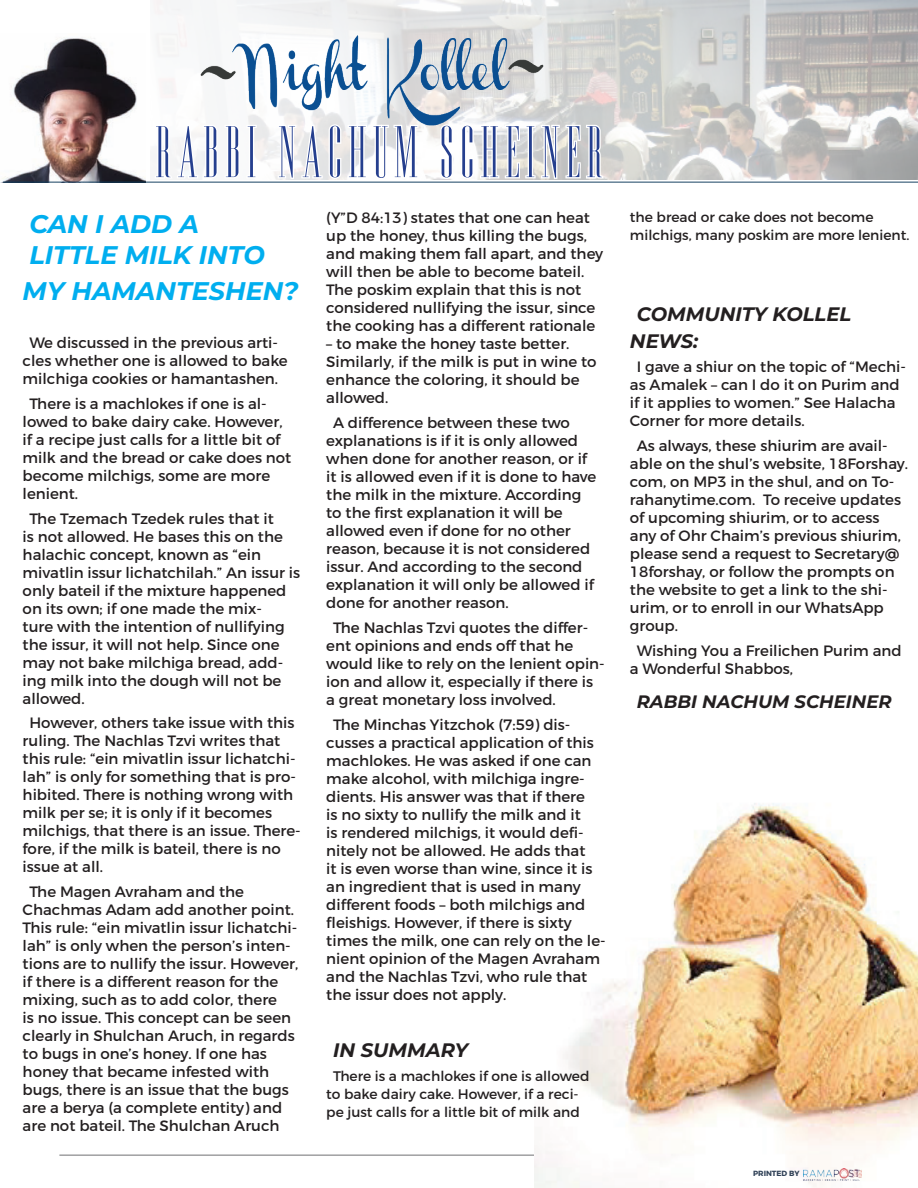
<style>
.page{position:relative;width:918px;height:1188px;background:#fff}
.page>*{position:absolute;margin:0;border:0;box-sizing:border-box;transform-origin:0 0}
.t1{font:65.7px "Edition";letter-spacing:.09em;color:#253f8e}
.t2{font:italic 700 25.5px/30.8px "Montserrat";color:#00aeef}
.t3{font:italic 700 19.5px/27px "Montserrat";color:#231f20}
.t4{font:italic 700 18px "Montserrat";color:#231f20}
.t5{font:15px/18px "Montserrat";color:#231f20}
.t6{font:13.8px/18px "Montserrat";color:#231f20}
.t7{font:700 7.5px "Montserrat";color:#304157}
</style>
<div class="page">
<hr style="left:59px;top:1155px;width:850px;height:1px;background:#6f7073">
<img style="left:534px;top:803px;width:384px;height:385px">
<img style="left:803px;top:1168px;width:58px;height:12px">
<img style="left:0;top:38px;width:146px;height:145px">
<hr style="left:3px;top:182px;width:915px;height:1px;background:#0d3a5b">
<img style="left:154px;top:0;width:764px;height:180px">
<svg style="left:154px;top:123px;width:104px;height:57px"></svg>
<svg style="left:276px;top:137px;width:144px;height:46px"></svg>
<svg style="left:438px;top:98px;width:168px;height:85px"></svg>
<img style="left:196px;top:36px;width:362px;height:101px">
<h1 class="t1" style="left:155px;top:116px;width:450px">RABBI NACHUM SCHEINER</h1>
<h2 class="t2" style="left:29px;top:208px;width:237px">CAN I ADD A<br>LITTLE MILK INTO</h2>
<h2 class="t2" style="left:23px;top:274px;width:277px">MY HAMANTESHEN?</h2>
<p class="t5" style="left:23px;top:334px;width:267px;text-indent:7px">We discussed in the previous arti&shy;cles whether one is allowed to bake milchiga cookies or hamantashen.</p>
<p class="t5" style="left:23px;top:394px;width:270px;text-indent:7px">There is a machlokes if one is al&shy;lowed to bake dairy cake. However, if a recipe just calls for a little bit of milk and the bread or cake does not become milchigs, some are more lenient.</p>
<p class="t5" style="left:23px;top:509px;width:279px;text-indent:7px">The Tzemach Tzedek rules that it<br>is not allowed. He bases this on the halachic concept, known as “ein mivatlin issur lichatchilah.” An issur is only bateil if the mixture happened on its own; if one made the mix-<br>ture with the intention of nullifying the issur, it will not help. Since one may not bake milchiga bread, add&shy;ing milk into the dough will not be allowed.</p>
<p class="t5" style="left:23px;top:714px;width:280px;text-indent:7px">However, others take issue with this ruling. The Nachlas Tzvi writes that this rule: “ein mivatlin issur lichatchi&shy;lah” is only for something that is pro&shy;hibited. There is nothing wrong with milk per se; it is only if it becomes milchigs, that there is an issue. There&shy;fore, if the milk is bateil, there is no issue at all.</p>
<p class="t5" style="left:23px;top:883px;width:277px;text-indent:7px">The Magen Avraham and the Chachmas Adam add another point.<br>This rule: “ein mivatlin issur lichatchi&shy;lah” is only when the person’s inten&shy;tions are to nullify the issur. However, if there is a different reason for the mixing, such as to add color, there<br>is no issue. This concept can be seen clearly in Shulchan Aruch, in regards to bugs in one’s honey. If one has honey that became infested with bugs, there is an issue that the bugs are a berya (a complete entity) and are not bateil. The Shulchan Aruch</p>
<p class="t5" style="left:326px;top:209px;width:278px">(Y”D 84:13) states that one can heat up the honey, thus killing the bugs, and making them fall apart, and they will then be able to become bateil.<br>The poskim explain that this is not considered nullifying the issur, since the cooking has a different rationale</p>
<p class="t5" style="left:326px;top:335px;width:272px">– to make the honey taste better.<br>Similarly, if the milk is put in wine to enhance the coloring, it should be allowed.</p>
<p class="t5" style="left:326px;top:414px;width:272px;text-indent:7px">A difference between these two explanations is if it is only allowed when done for another reason, or if it is allowed even if it is done to have the milk in the mixture. According to the first explanation it will be allowed even if done for no other reason, because it is not considered issur. And according to the second explanation it will only be allowed if done for another reason.</p>
<p class="t5" style="left:326px;top:618px;width:280px;text-indent:7px">The Nachlas Tzvi quotes the differ&shy;ent opinions and ends off that he would like to rely on the lenient opin&shy;ion and allow it, especially if there is a great monetary loss involved.</p>
<p class="t5" style="left:326px;top:715px;width:281px;text-indent:7px">The Minchas Yitzchok (7:59) dis&shy;cusses a practical application of this machlokes. He was asked if one can make alcohol, with milchiga ingre&shy;dients. His answer was that if there<br>is no sixty to nullify the milk and it<br>is rendered milchigs, it would defi&shy;nitely not be allowed. He adds that<br>it is even worse than wine, since it is an ingredient that is used in many different foods – both milchigs and fleishigs. However, if there is sixty times the milk, one can rely on the le&shy;nient opinion of the Magen Avraham and the Nachlas Tzvi, who rule that the issur does not apply.</p>
<h3 class="t3" style="left:333px;top:1035px;width:136px">IN SUMMARY</h3>
<p class="t6" style="left:326px;top:1067px;width:265px;text-indent:7px">There is a machlokes if one is allowed to bake dairy cake. However, if a reci&shy;pe just calls for a little bit of milk and</p>
<p class="t6" style="left:630px;top:208px;width:281px">the bread or cake does not become milchigs, many poskim are more lenient.</p>
<h3 class="t3" style="left:630px;top:299px;width:223px;text-indent:7px">COMMUNITY KOLLEL<br>NEWS:</h3>
<p class="t5" style="left:630px;top:358px;width:278px;text-indent:7px">I gave a shiur on the topic of “Mechi&shy;as Amalek – can I do it on Purim and if it applies to women.” See Halacha<br>Corner for more details.</p>
<p class="t5" style="left:630px;top:437px;width:280px;text-indent:7px">As always, these shiurim are avail&shy;able on the shul’s website, 18Forshay. com, on MP3 in the shul, and on To&shy;rahanytime.com. To receive updates of upcoming shiurim, or to access any of Ohr Chaim’s previous shiurim, please send a request to Secretary@<br>18forshay, or follow the prompts on the website to get a link to the shi&shy;urim, or to enroll in our WhatsApp group.</p>
<p class="t5" style="left:630px;top:641px;width:273px;text-indent:7px">Wishing You a Freilichen Purim and a Wonderful Shabbos,</p>
<p class="t4" style="left:637px;top:688px;width:256px">RABBI NACHUM SCHEINER</p>
<p class="t7" style="left:753px;top:1168px;width:48px">PRINTED BY</p>
</div>
